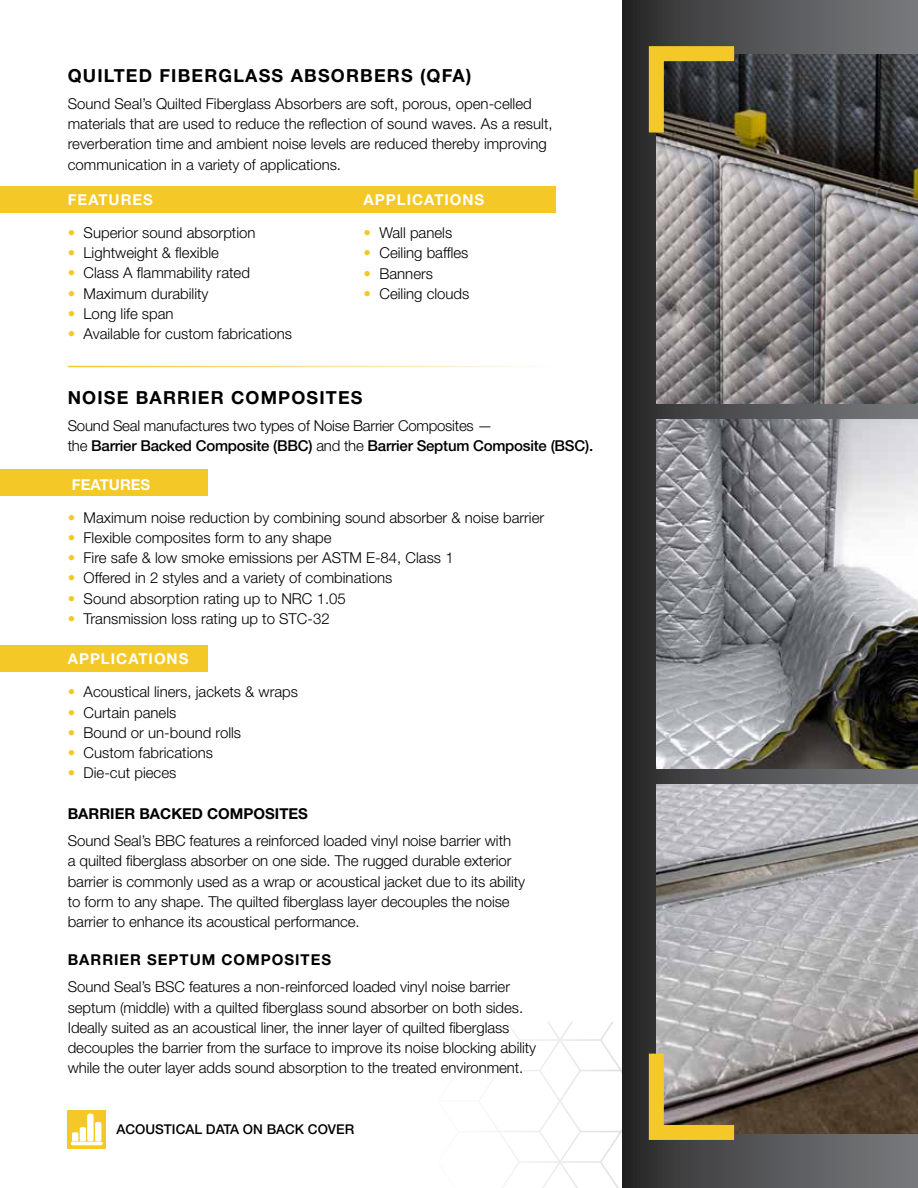
<style>
.page{position:relative;width:918px;height:1188px;background:#fff}
.page>*{position:absolute;margin:0;border:0;box-sizing:border-box;transform-origin:0 0}
.t1{font:700 18px "Helvetica Neue LT Std";letter-spacing:.065em;color:#000}
.t2{font:300 15px/20.2px "Helvetica Neue LT Std";color:#000}
.t3{font:700 15px "Helvetica Neue LT Std";letter-spacing:.065em;color:#fff}
.t4{font:700 15px "Helvetica Neue LT Std";color:#000}
.t5{font:700 15px "Helvetica Neue LT Std";letter-spacing:.065em;color:#000}
.t6{font:700 15px "Helvetica Neue LT Std";color:#fff}
.t7{font:500 13.5px "Helvetica Neue LT Std";color:#000}
.s1{color:#f4c827}
.s2{font-weight:500}
</style>
<div class="page">
<div style="left:0;top:186px;width:555px;height:26px;background:#f4c827"></div>
<svg style="left:622px;top:0;width:296px;height:1022px;background:#3d3d3e"></svg>
<img style="left:657px;top:419px;width:261px;height:350px">
<div style="left:0;top:470px;width:207px;height:26px;background:#f4c827"></div>
<div style="left:0;top:645px;width:207px;height:26px;background:#f4c827"></div>
<img style="left:657px;top:54px;width:261px;height:350px">
<img style="left:657px;top:784px;width:261px;height:238px">
<svg style="left:68px;top:1110px;width:38px;height:39px"></svg>
<div style="left:71px;top:1142px;width:31px;height:3px;border:1px solid #fff"></div>
<div style="left:96px;top:1123px;width:5px;height:18px;background:#fff"></div>
<div style="left:95px;top:1122px;width:6px;height:19px;border:1px solid #fff"></div>
<div style="left:88px;top:1114px;width:5px;height:27px;background:#fff;border-radius:2px"></div>
<div style="left:88px;top:1114px;width:5px;height:27px;border:1px solid #fff;border-radius:2px"></div>
<div style="left:80px;top:1128px;width:5px;height:13px;background:#fff"></div>
<div style="left:80px;top:1127px;width:6px;height:14px;border:1px solid #fff"></div>
<div style="left:73px;top:1133px;width:5px;height:8px;background:#fff"></div>
<div style="left:72px;top:1133px;width:6px;height:8px;border:1px solid #fff"></div>
<svg style="left:641px;top:39px;width:108px;height:108px;background:#635833"></svg>
<svg style="left:494px;top:1022px;width:424px;height:166px"></svg>
<p class="t1" style="left:68px;top:64px;width:405px">QUILTED FIBERGLASS ABSORBERS (QFA)</p>
<p class="t2" style="left:68px;top:93px;width:486px">Sound Seal’s Quilted Fiberglass Absorbers are soft, porous, open-celled materials that are used to reduce the reflection of sound waves. As a result, reverberation time and ambient noise levels are reduced thereby improving communication in a variety of applications.</p>
<p class="t3" style="left:68px;top:190px;width:87px">FEATURES</p>
<p class="t2" style="left:68px;top:222px;width:189px"><span class="s1">•</span> Superior sound absorption</p>
<p class="t2" style="left:68px;top:242px;width:153px"><span class="s1">•</span> Lightweight &amp; flexible</p>
<p class="t2" style="left:68px;top:263px;width:184px"><span class="s1">•</span> Class A flammability rated</p>
<p class="t2" style="left:68px;top:283px;width:142px"><span class="s1">•</span> Maximum durability</p>
<p class="t2" style="left:68px;top:303px;width:107px"><span class="s1">•</span> Long life span</p>
<p class="t2" style="left:68px;top:323px;width:226px"><span class="s1">•</span> Available for custom fabrications</p>
<p class="t3" style="left:364px;top:190px;width:122px">APPLICATIONS</p>
<p class="t2" style="left:364px;top:222px;width:90px"><span class="s1">•</span> Wall panels</p>
<p class="t2" style="left:364px;top:243px;width:106px"><span class="s1">•</span> Ceiling baffles</p>
<p class="t2" style="left:364px;top:263px;width:71px"><span class="s1">•</span> Banners</p>
<p class="t2" style="left:364px;top:283px;width:107px"><span class="s1">•</span> Ceiling clouds</p>
<p class="t1" style="left:68px;top:387px;width:296px">NOISE BARRIER COMPOSITES</p>
<p class="t2" style="left:68px;top:415px;width:527px">Sound Seal manufactures two types of Noise Barrier Composites —<br>the <span class="s2">Barrier Backed Composite (BBC)</span> and the <span class="s2">Barrier Septum Composite (BSC).</span></p>
<p class="t6" style="left:72px;top:475px;width:80px">FEATURES</p>
<p class="t2" style="left:68px;top:507px;width:478px"><span class="s1">•</span> Maximum noise reduction by combining sound absorber &amp; noise barrier</p>
<p class="t2" style="left:68px;top:527px;width:265px"><span class="s1">•</span> Flexible composites form to any shape</p>
<p class="t2" style="left:68px;top:547px;width:387px"><span class="s1">•</span> Fire safe &amp; low smoke emissions per ASTM E-84, Class 1</p>
<p class="t2" style="left:68px;top:568px;width:326px"><span class="s1">•</span> Offered in 2 styles and a variety of combinations</p>
<p class="t2" style="left:68px;top:588px;width:280px"><span class="s1">•</span> Sound absorption rating up to NRC 1.05</p>
<p class="t2" style="left:68px;top:608px;width:263px"><span class="s1">•</span> Transmission loss rating up to STC-32</p>
<p class="t3" style="left:68px;top:650px;width:122px">APPLICATIONS</p>
<p class="t2" style="left:68px;top:682px;width:232px"><span class="s1">•</span> Acoustical liners, jackets &amp; wraps</p>
<p class="t2" style="left:68px;top:702px;width:110px"><span class="s1">•</span> Curtain panels</p>
<p class="t2" style="left:68px;top:722px;width:175px"><span class="s1">•</span> Bound or un-bound rolls</p>
<p class="t2" style="left:68px;top:742px;width:147px"><span class="s1">•</span> Custom fabrications</p>
<p class="t2" style="left:68px;top:763px;width:110px"><span class="s1">•</span> Die-cut pieces</p>
<p class="t4" style="left:68px;top:805px;width:242px">BARRIER BACKED COMPOSITES</p>
<p class="t2" style="left:68px;top:830px;width:459px">Sound Seal’s BBC features a reinforced loaded vinyl noise barrier with<br>a quilted fiberglass absorber on one side. The rugged durable exterior barrier is commonly used as a wrap or acoustical jacket due to its ability to form to any shape. The quilted fiberglass layer decouples the noise barrier to enhance its acoustical performance.</p>
<p class="t5" style="left:68px;top:951px;width:265px">BARRIER SEPTUM COMPOSITES</p>
<p class="t2" style="left:68px;top:977px;width:470px">Sound Seal’s BSC features a non-reinforced loaded vinyl noise barrier septum (middle) with a quilted fiberglass sound absorber on both sides.<br>Ideally suited as an acoustical liner, the inner layer of quilted fiberglass decouples the barrier from the surface to improve its noise blocking ability while the outer layer adds sound absorption to the treated environment.</p>
<p class="t7" style="left:116px;top:1121px;width:239px">ACOUSTICAL DATA ON BACK COVER</p>
</div>
